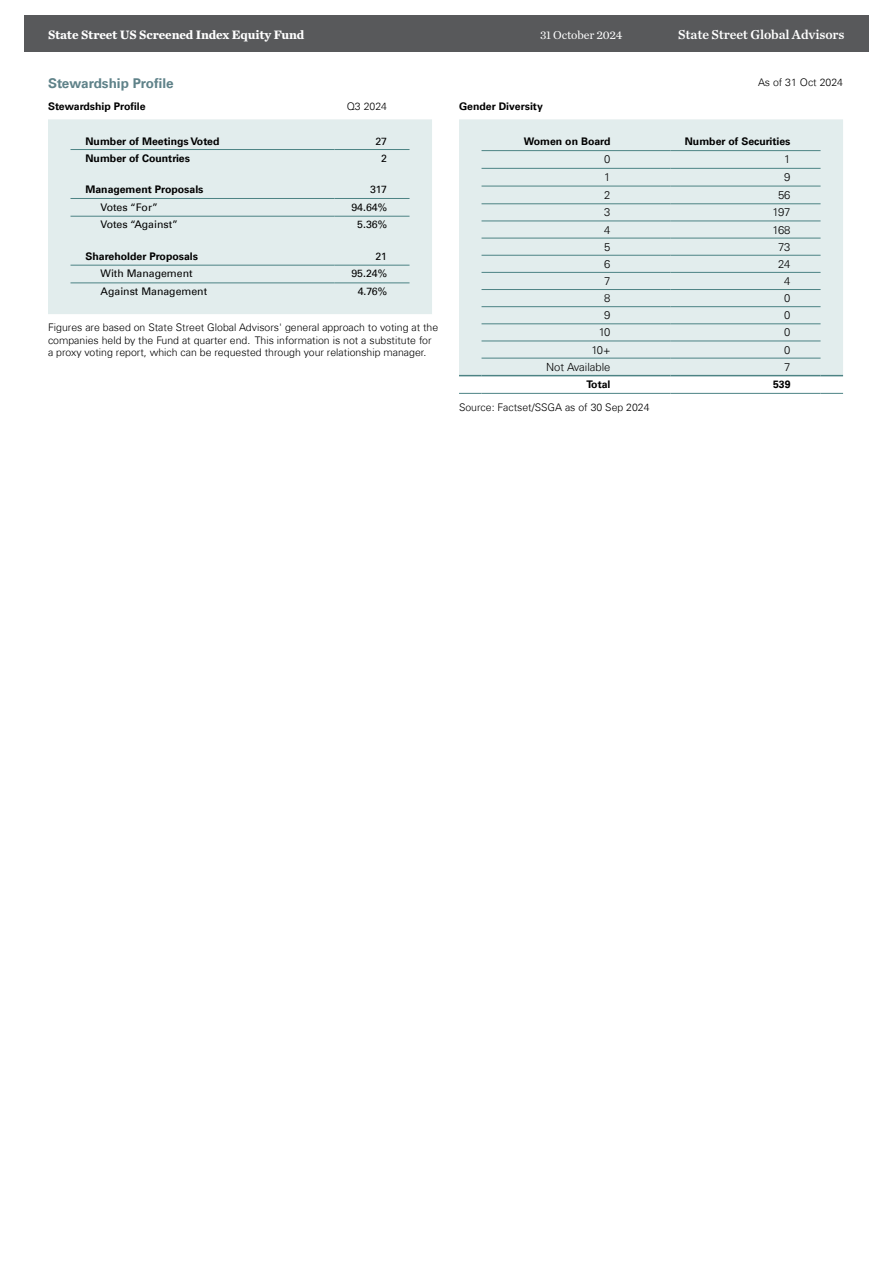
<style>
.page{position:relative;width:893px;height:1263px;background:#fff}
.page>*{position:absolute;margin:0;border:0;box-sizing:border-box;transform-origin:0 0}
.Factsheet_SSGA_Title_Back{font:13.5px "Chronicle Text G1 Semi";letter-spacing:-.01em;color:#fff}
.ESG_Caption{font:700 13.5px "Univers Com 65";color:#5f8289}
.Factsheet_Title_Back{font:700 12.75px "Chronicle Text G1";letter-spacing:-.01em;color:#fff}
.t1{font:12px "Chronicle Text G1";letter-spacing:-.01em;color:#fff}
.ESG_TD_Right{font:300 11.25px "Univers Com 45";color:#000}
.ESG_Text_7pt{font:300 10.5px/12.6px "Univers Com 45";color:#000}
.ESG_TH_Left{font:700 10.5px "Univers Com 65";color:#000}
.ESG_TD_Left{font:10.5px "Univers Com 55 Roman";color:#000}
.ESG_TH_Right{font:700 10.5px "Univers Com 65";color:#000}
.ESG_Sub_Caption{font:700 10.5px "Univers Com 65";color:#000}
.ESG_TD_Right-2{font:10.5px "Univers Com 55 Roman";color:#000}
.ESG_Caption_Date{font:300 10.5px "Univers Com 45";color:#000}
</style>
<div class="page">
<div style="left:24px;top:15px;width:844px;height:36px;background:#58595b"></div>
<div style="left:48px;top:119px;width:384px;height:195px;background:#e2eded"></div>
<hr style="left:70px;top:149px;width:264px;height:1px;background:#4c8384">
<hr style="left:334px;top:149px;width:76px;height:1px;background:#4c8384">
<hr style="left:70px;top:198px;width:264px;height:1px;background:#4c8384">
<hr style="left:334px;top:198px;width:76px;height:1px;background:#4c8384">
<hr style="left:70px;top:216px;width:264px;height:1px;background:#4c8384">
<hr style="left:334px;top:216px;width:76px;height:1px;background:#4c8384">
<hr style="left:70px;top:265px;width:264px;height:1px;background:#4c8384">
<hr style="left:70px;top:282px;width:264px;height:1px;background:#4c8384">
<hr style="left:334px;top:265px;width:76px;height:1px;background:#4c8384">
<hr style="left:334px;top:282px;width:76px;height:1px;background:#4c8384">
<div style="left:459px;top:119px;width:384px;height:256px;background:#e2eded"></div>
<hr style="left:482px;top:150px;width:188px;height:1px;background:#4c8384">
<hr style="left:670px;top:150px;width:150px;height:1px;background:#4c8384">
<hr style="left:482px;top:168px;width:188px;height:1px;background:#4c8384">
<hr style="left:482px;top:186px;width:188px;height:1px;background:#4c8384">
<hr style="left:670px;top:168px;width:150px;height:1px;background:#4c8384">
<hr style="left:670px;top:186px;width:150px;height:1px;background:#4c8384">
<hr style="left:482px;top:203px;width:188px;height:1px;background:#4c8384">
<hr style="left:670px;top:203px;width:150px;height:1px;background:#4c8384">
<hr style="left:482px;top:221px;width:188px;height:1px;background:#4c8384">
<hr style="left:670px;top:221px;width:150px;height:1px;background:#4c8384">
<hr style="left:482px;top:238px;width:188px;height:1px;background:#4c8384">
<hr style="left:670px;top:238px;width:150px;height:1px;background:#4c8384">
<hr style="left:482px;top:255px;width:188px;height:1px;background:#4c8384">
<hr style="left:670px;top:255px;width:150px;height:1px;background:#4c8384">
<hr style="left:482px;top:272px;width:188px;height:1px;background:#4c8384">
<hr style="left:670px;top:272px;width:150px;height:1px;background:#4c8384">
<hr style="left:482px;top:289px;width:188px;height:1px;background:#4c8384">
<hr style="left:670px;top:289px;width:150px;height:1px;background:#4c8384">
<hr style="left:482px;top:306px;width:188px;height:1px;background:#4c8384">
<hr style="left:670px;top:306px;width:150px;height:1px;background:#4c8384">
<hr style="left:482px;top:323px;width:188px;height:1px;background:#4c8384">
<hr style="left:670px;top:323px;width:150px;height:1px;background:#4c8384">
<hr style="left:482px;top:341px;width:188px;height:1px;background:#4c8384">
<hr style="left:670px;top:341px;width:150px;height:1px;background:#4c8384">
<hr style="left:482px;top:358px;width:188px;height:1px;background:#4c8384">
<hr style="left:670px;top:358px;width:150px;height:1px;background:#4c8384">
<svg style="left:459px;top:375px;width:23px;height:1px"></svg>
<hr style="left:482px;top:375px;width:188px;height:1px;background:#4c8384">
<hr style="left:670px;top:375px;width:150px;height:1px;background:#4c8384">
<svg style="left:820px;top:375px;width:23px;height:1px"></svg>
<svg style="left:459px;top:393px;width:23px;height:1px"></svg>
<hr style="left:482px;top:393px;width:188px;height:1px;background:#4c8384">
<hr style="left:670px;top:393px;width:150px;height:1px;background:#4c8384">
<svg style="left:820px;top:393px;width:23px;height:1px"></svg>
<p class="Factsheet_Title_Back" style="left:48px;top:24px;width:258px">State Street US Screened Index Equity Fund</p>
<p class="t1" style="left:540px;top:26px;width:84px">31 October 2024</p>
<p class="Factsheet_SSGA_Title_Back" style="left:678px;top:24px;width:168px">State Street Global Advisors</p>
<p class="ESG_Caption" style="left:48px;top:75px;width:127px">Stewardship Profile</p>
<p class="ESG_Caption_Date" style="left:758px;top:76px;width:87px">As of 31 Oct 2024</p>
<p class="ESG_Sub_Caption" style="left:48px;top:100px;width:99px">Stewardship Profile</p>
<p class="ESG_Caption_Date" style="left:347px;top:100px;width:42px">Q3 2024</p>
<p class="ESG_TH_Left" style="left:86px;top:135px;width:136px">Number of Meetings Voted</p>
<p class="ESG_TD_Right-2" style="left:375px;top:135px;width:13px">27</p>
<p class="ESG_TH_Left" style="left:86px;top:152px;width:106px">Number of Countries</p>
<p class="ESG_TD_Right-2" style="left:381px;top:152px;width:7px">2</p>
<p class="ESG_TH_Left" style="left:86px;top:183px;width:120px">Management Proposals</p>
<p class="ESG_TD_Right-2" style="left:370px;top:183px;width:19px">317</p>
<p class="ESG_TD_Left" style="left:100px;top:201px;width:59px">Votes “For”</p>
<p class="ESG_TD_Right-2" style="left:351px;top:201px;width:37px">94.64%</p>
<p class="ESG_TD_Left" style="left:100px;top:218px;width:79px">Votes “Against”</p>
<p class="ESG_TD_Right-2" style="left:357px;top:218px;width:31px">5.36%</p>
<p class="ESG_TH_Left" style="left:86px;top:250px;width:114px">Shareholder Proposals</p>
<p class="ESG_TD_Right-2" style="left:375px;top:249px;width:13px">21</p>
<p class="ESG_TD_Left" style="left:100px;top:267px;width:94px">With Management</p>
<p class="ESG_TD_Right-2" style="left:351px;top:267px;width:37px">95.24%</p>
<p class="ESG_TD_Left" style="left:100px;top:285px;width:108px">Against Management</p>
<p class="ESG_TD_Right-2" style="left:358px;top:285px;width:31px">4.76%</p>
<p class="ESG_Text_7pt" style="left:48px;top:321px;width:392px">Figures are based on State Street Global Advisors' general approach to voting at the companies held by the Fund at quarter end. This information is not a substitute for a proxy voting report, which can be requested through your relationship manager.</p>
<p class="ESG_Sub_Caption" style="left:459px;top:100px;width:85px">Gender Diversity</p>
<p class="ESG_TH_Right" style="left:524px;top:135px;width:88px">Women on Board</p>
<p class="ESG_TH_Right" style="left:685px;top:135px;width:107px">Number of Securities</p>
<p class="ESG_TD_Right" style="left:604px;top:152px;width:8px">0</p>
<p class="ESG_TD_Right" style="left:784px;top:152px;width:8px">1</p>
<p class="ESG_TD_Right" style="left:604px;top:170px;width:8px">1</p>
<p class="ESG_TD_Right" style="left:784px;top:170px;width:8px">9</p>
<p class="ESG_TD_Right" style="left:604px;top:188px;width:8px">2</p>
<p class="ESG_TD_Right" style="left:778px;top:188px;width:14px">56</p>
<p class="ESG_TD_Right" style="left:604px;top:206px;width:8px">3</p>
<p class="ESG_TD_Right" style="left:772px;top:206px;width:20px">197</p>
<p class="ESG_TD_Right" style="left:604px;top:223px;width:8px">4</p>
<p class="ESG_TD_Right" style="left:772px;top:223px;width:20px">168</p>
<p class="ESG_TD_Right" style="left:604px;top:240px;width:8px">5</p>
<p class="ESG_TD_Right" style="left:778px;top:240px;width:14px">73</p>
<p class="ESG_TD_Right" style="left:604px;top:257px;width:8px">6</p>
<p class="ESG_TD_Right" style="left:778px;top:257px;width:14px">24</p>
<p class="ESG_TD_Right" style="left:604px;top:274px;width:8px">7</p>
<p class="ESG_TD_Right" style="left:784px;top:274px;width:8px">4</p>
<p class="ESG_TD_Right" style="left:604px;top:291px;width:8px">8</p>
<p class="ESG_TD_Right" style="left:784px;top:291px;width:8px">0</p>
<p class="ESG_TD_Right" style="left:604px;top:308px;width:8px">9</p>
<p class="ESG_TD_Right" style="left:784px;top:308px;width:8px">0</p>
<p class="ESG_TD_Right" style="left:599px;top:326px;width:13px">10</p>
<p class="ESG_TD_Right" style="left:784px;top:326px;width:8px">0</p>
<p class="ESG_TD_Right" style="left:591px;top:343px;width:21px">10+</p>
<p class="ESG_TD_Right" style="left:784px;top:343px;width:8px">0</p>
<p class="ESG_TD_Right" style="left:546px;top:360px;width:66px">Not Available</p>
<p class="ESG_TD_Right" style="left:784px;top:360px;width:8px">7</p>
<p class="ESG_TH_Right" style="left:586px;top:378px;width:26px">Total</p>
<p class="ESG_TH_Right" style="left:773px;top:378px;width:19px">539</p>
<p class="ESG_Text_7pt" style="left:459px;top:401px;width:192px">Source: Factset/SSGA as of 30 Sep 2024</p>
</div>
